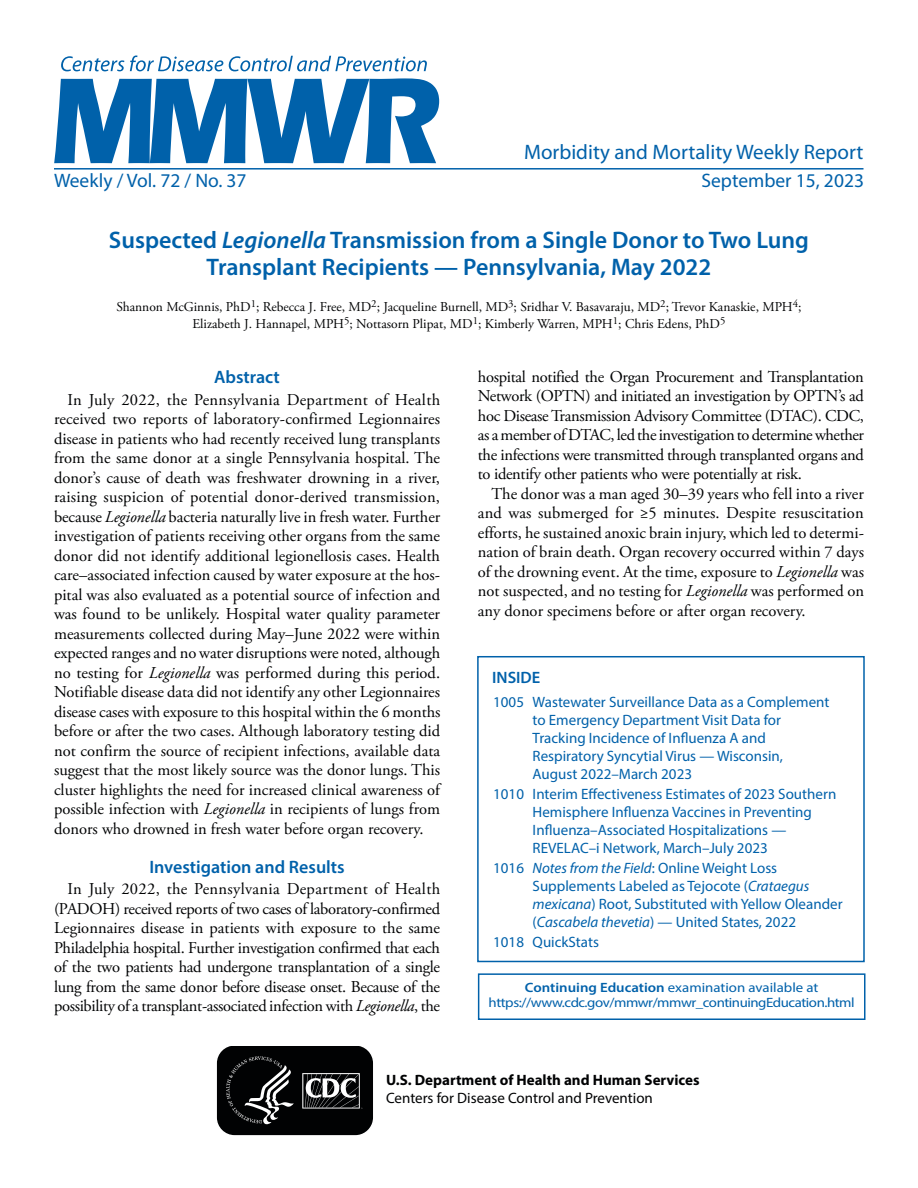
<style>
.page{position:relative;width:918px;height:1188px;background:#fff}
.page>*{position:absolute;margin:0;border:0;box-sizing:border-box;transform-origin:0 0}
.Report_Title{font:600 24px/27px "Myriad Pro";color:#0061aa;text-align:center}
.t1{font:21px "Myriad Pro";color:#0061aa}
.cover_date_vol{font:19.5px "Myriad Pro";color:#0061aa}
.Heading_1{font:600 18px "Myriad Pro";color:#0061aa}
.Paragraph{font:16.5px/19.5px "Adobe Garamond Pro";letter-spacing:-.02em;color:#010203;text-align:justify}
.inside{font:600 16.5px "Myriad Pro";color:#0061aa}
.t2{font:15px/18px "Myriad Pro";color:#0061aa}
.t3{font:700 15px/18px "Myriad Pro";color:#010203}
.Author_Names{font:13.5px/16.5px "Adobe Garamond Pro";color:#010203;text-align:center}
.CE_box_-_normal_9pt{font:13.5px/15px "Myriad Pro";letter-spacing:-.03em;color:#0061aa;text-align:center;scale:1.1 1}
.s1{font-style:italic}
.s2{font-weight:600}
.s3{font-weight:400}
</style>
<div class="page">
<hr style="left:54px;top:168px;width:810px;height:2px;background:#0061aa">
<svg style="left:54px;top:78px;width:385px;height:85px"></svg>
<svg style="left:61px;top:56px;width:366px;height:15px"></svg>
<svg style="left:216px;top:1046px;width:157px;height:90px;background:#232425"></svg>
<div style="left:477px;top:656px;width:388px;height:306px;border:2px solid #0061aa"></div>
<div style="left:478px;top:973px;width:388px;height:47px;border:2px solid #0061aa"></div>
<p class="t1" style="left:524px;top:139px;width:341px">Morbidity and Mortality Weekly Report</p>
<p class="cover_date_vol" style="left:54px;top:168px;width:194px">Weekly / Vol. 72 / No. 37</p>
<p class="cover_date_vol" style="left:701px;top:168px;width:164px">September 15, 2023</p>
<h1 class="Report_Title" style="left:109px;top:225px;width:702px">Suspected <span class="s1">Legionella</span> Transmission from a Single Donor to Two Lung<br>Transplant Recipients — Pennsylvania, May 2022</h1>
<p class="Author_Names" style="left:116px;top:299px;width:687px">Shannon McGinnis, PhD<sup>1</sup>; Rebecca J. Free, MD<sup>2</sup>; Jacqueline Burnell, MD<sup>3</sup>; Sridhar V. Basavaraju, MD<sup>2</sup>; Trevor Kanaskie, MPH<sup>4</sup>;<br>Elizabeth J. Hannapel, MPH<sup>5</sup>; Nottasorn Plipat, MD<sup>1</sup>; Kimberly Warren, MPH<sup>1</sup>; Chris Edens, PhD<sup>5</sup></p>
<h1 class="Heading_1" style="left:214px;top:366px;width:67px">Abstract</h1>
<p class="Paragraph" style="left:54px;top:390px;width:388px;text-indent:13px">In July 2022, the Pennsylvania Department of Health received two reports of laboratory-confirmed Legionnaires disease in patients who had recently received lung transplants from the same donor at a single Pennsylvania hospital. The donor’s cause of death was freshwater drowning in a river, raising suspicion of potential donor-derived transmission, because <span class="s1">Legionella</span> bacteria naturally live in fresh water. Further investigation of patients receiving other organs from the same donor did not identify additional legionellosis cases. Health care–associated infection caused by water exposure at the hos&shy;pital was also evaluated as a potential source of infection and was found to be unlikely. Hospital water quality parameter measurements collected during May–June 2022 were within expected ranges and no water disruptions were noted, although no testing for <span class="s1">Legionella</span> was performed during this period.<br>Notifiable disease data did not identify any other Legionnaires disease cases with exposure to this hospital within the 6 months before or after the two cases. Although laboratory testing did not confirm the source of recipient infections, available data suggest that the most likely source was the donor lungs. This cluster highlights the need for increased clinical awareness of possible infection with <span class="s1">Legionella</span> in recipients of lungs from donors who drowned in fresh water before organ recovery.</p>
<h1 class="Heading_1" style="left:149px;top:855px;width:197px">Investigation and Results</h1>
<p class="Paragraph" style="left:54px;top:880px;width:388px;text-indent:13px">In July 2022, the Pennsylvania Department of Health (PADOH) received reports of two cases of laboratory-confirmed Legionnaires disease in patients with exposure to the same Philadelphia hospital. Further investigation confirmed that each of the two patients had undergone transplantation of a single lung from the same donor before disease onset. Because of the possibility of a transplant-associated infection with <span class="s1">Legionella</span>, the</p>
<p class="Paragraph" style="left:478px;top:367px;width:388px">hospital notified the Organ Procurement and Transplantation Network (OPTN) and initiated an investigation by OPTN’s ad hoc Disease Transmission Advisory Committee (DTAC). CDC, as a member of DTAC, led the investigation to determine whether the infections were transmitted through transplanted organs and to identify other patients who were potentially at risk.</p>
<p class="Paragraph" style="left:478px;top:484px;width:388px;text-indent:13px">The donor was a man aged 30–39 years who fell into a river and was submerged for ≥5 minutes. Despite resuscitation efforts, he sustained anoxic brain injury, which led to determi&shy;nation of brain death. Organ recovery occurred within 7 days of the drowning event. At the time, exposure to <span class="s1">Legionella</span> was not suspected, and no testing for <span class="s1">Legionella</span> was performed on any donor specimens before or after organ recovery.</p>
<h1 class="inside" style="left:492px;top:667px;width:50px">INSIDE</h1>
<p class="t2" style="left:533px;top:692px;width:298px;text-indent:-39px">1005 Wastewater Surveillance Data as a Complement to Emergency Department Visit Data for Tracking Incidence of Influenza A and Respiratory Syncytial Virus — Wisconsin, August 2022–March 2023</p>
<p class="t2" style="left:533px;top:785px;width:305px;text-indent:-39px">1010 Interim Effectiveness Estimates of 2023 Southern Hemisphere Influenza Vaccines in Preventing Influenza–Associated Hospitalizations — REVELAC–i Network, March–July 2023</p>
<p class="t2" style="left:533px;top:859px;width:311px;text-indent:-39px">1016 <span class="s1">Notes from the Field</span>: Online Weight Loss Supplements Labeled as Tejocote (<span class="s1">Crataegus mexicana</span>) Root, Substituted with Yellow Oleander (<span class="s1">Cascabela thevetia</span>) — United States, 2022</p>
<p class="t2" style="left:493px;top:933px;width:107px">1018 QuickStats</p>
<p class="CE_box_-_normal_9pt" style="left:489px;top:980px;width:334px"><span class="s2">Continuing Education</span> examination available at https://www.cdc.gov/mmwr/mmwr_continuingEducation.html</p>
<p class="t3" style="left:386px;top:1070px;width:315px">U.S. Department of Health and Human Services<br><span class="s3">Centers for Disease Control and Prevention</span></p>
</div>
